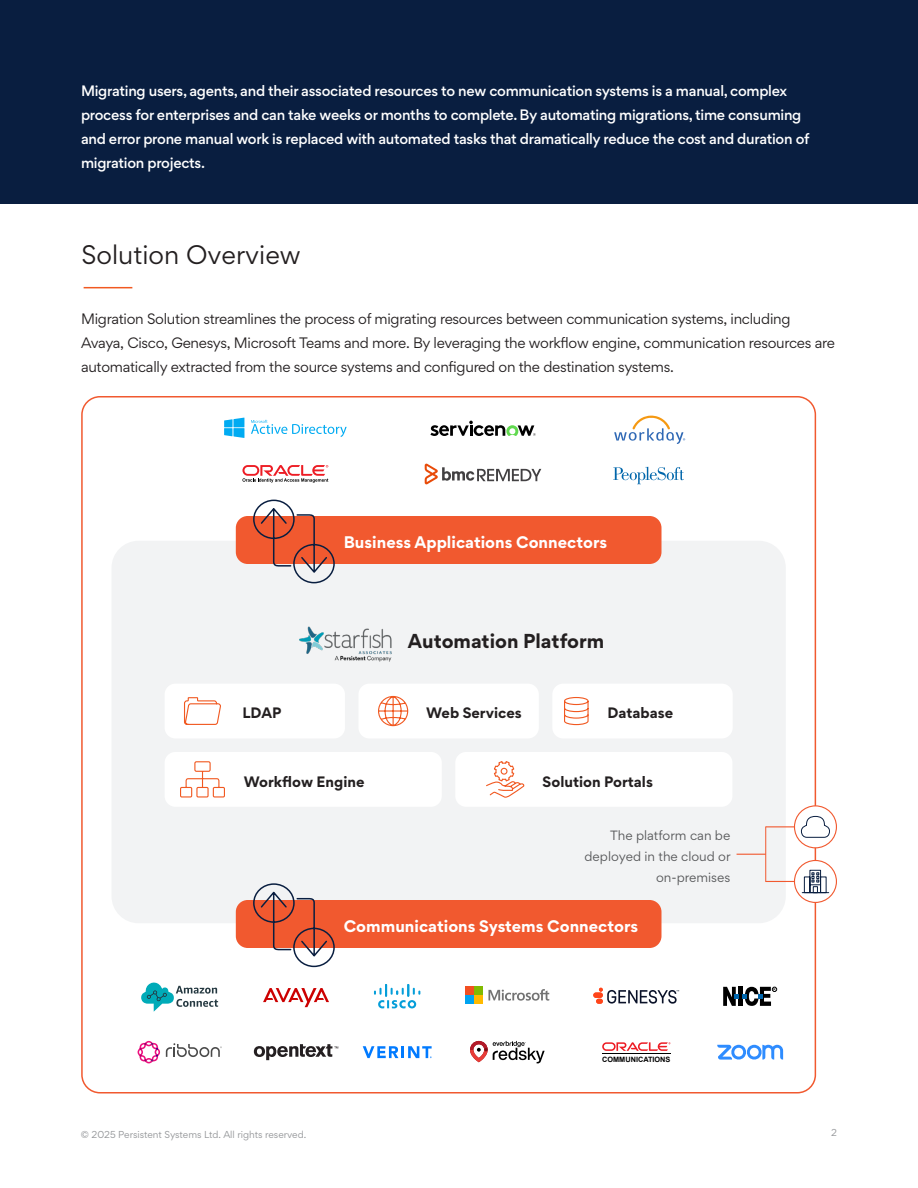
<style>
.page{position:relative;width:918px;height:1188px;background:#fff}
.page>*{position:absolute;margin:0;border:0;box-sizing:border-box;transform-origin:0 0}
.t1{font:24px "Gordita";color:#231f20}
.t2{font:700 18px "Gordita";color:#231f20}
.t3{font:700 15px "Gordita";color:#fff}
.t4{font:500 13.5px/24px "Gordita";letter-spacing:-.02em;color:#fff}
.t5{font:13.5px/24px "Gordita";letter-spacing:-.02em;color:#231f20}
.t6{font:700 13.5px "Gordita";color:#231f20}
.t7{font:12px/21px "Gordita";color:#57585a;text-align:right}
.t8{font:9px "Gordita";color:#939598}
.t9{font:700 7.35px "Arial";color:#000}
.s1{color:#fff}
</style>
<div class="page">
<div style="left:0;top:0;width:918px;height:204px;background:#091e40"></div>
<hr style="left:84px;top:287px;width:48px;height:1px;background:#f15921">
<svg style="left:224px;top:418px;width:21px;height:20px"></svg>
<svg style="left:251px;top:420px;width:96px;height:17px"></svg>
<svg style="left:614px;top:416px;width:71px;height:28px"></svg>
<svg style="left:242px;top:465px;width:86px;height:18px"></svg>
<svg style="left:425px;top:464px;width:116px;height:20px"></svg>
<div style="left:112px;top:541px;width:674px;height:382px;background:#f2f3f4;border-radius:27px"></div>
<hr style="left:765px;top:827px;width:1px;height:55px;background:#f1592f">
<svg style="left:766px;top:826px;width:28px;height:1px"></svg>
<svg style="left:766px;top:881px;width:28px;height:1px"></svg>
<svg style="left:737px;top:854px;width:29px;height:1px"></svg>
<div style="left:236px;top:516px;width:426px;height:48px;background:#f1592f;border-radius:12px"></div>
<div style="left:165px;top:752px;width:277px;height:55px;background:#fff;border-radius:11px"></div>
<div style="left:455px;top:752px;width:277px;height:55px;background:#fff;border-radius:11px"></div>
<div style="left:165px;top:684px;width:180px;height:54px;background:#fff;border-radius:11px"></div>
<div style="left:358px;top:684px;width:181px;height:54px;background:#fff;border-radius:11px"></div>
<div style="left:552px;top:684px;width:181px;height:54px;background:#fff;border-radius:11px"></div>
<div style="left:236px;top:900px;width:425px;height:48px;background:#f1592f;border-radius:12px"></div>
<svg style="left:564px;top:697px;width:25px;height:29px"></svg>
<svg style="left:486px;top:761px;width:39px;height:37px"></svg>
<svg style="left:723px;top:987px;width:54px;height:19px"></svg>
<svg style="left:263px;top:988px;width:66px;height:19px"></svg>
<svg style="left:141px;top:982px;width:77px;height:30px"></svg>
<svg style="left:488px;top:989px;width:61px;height:12px"></svg>
<div style="left:465px;top:986px;width:9px;height:9px;background:#f24f21"></div>
<div style="left:475px;top:986px;width:8px;height:9px;background:#80ba00"></div>
<div style="left:465px;top:996px;width:9px;height:8px;background:#00a3f0"></div>
<div style="left:475px;top:996px;width:8px;height:8px;background:#ffba00"></div>
<svg style="left:254px;top:1044px;width:84px;height:16px"></svg>
<svg style="left:602px;top:1042px;width:68px;height:9px"></svg>
<hr style="left:602px;top:1053px;width:68px;height:1px;background:#000">
<svg style="left:138px;top:1041px;width:22px;height:22px"></svg>
<svg style="left:166px;top:1043px;width:56px;height:14px"></svg>
<svg style="left:363px;top:1046px;width:69px;height:12px"></svg>
<svg style="left:717px;top:1045px;width:66px;height:15px"></svg>
<svg style="left:470px;top:1041px;width:75px;height:22px"></svg>
<svg style="left:378px;top:695px;width:31px;height:32px"></svg>
<svg style="left:180px;top:761px;width:45px;height:37px"></svg>
<svg style="left:184px;top:697px;width:37px;height:28px"></svg>
<svg style="left:794px;top:806px;width:42px;height:42px"></svg>
<div style="left:794px;top:805px;width:43px;height:43px;border:1px solid #f1592f;border-radius:50%"></div>
<svg style="left:794px;top:860px;width:42px;height:42px"></svg>
<div style="left:794px;top:860px;width:43px;height:43px;border:1px solid #f1592f;border-radius:50%"></div>
<svg style="left:801px;top:816px;width:29px;height:48px"></svg>
<svg style="left:801px;top:870px;width:28px;height:23px"></svg>
<svg style="left:374px;top:984px;width:46px;height:24px"></svg>
<svg style="left:430px;top:421px;width:106px;height:15px"></svg>
<svg style="left:593px;top:987px;width:86px;height:17px"></svg>
<svg style="left:613px;top:467px;width:71px;height:17px"></svg>
<svg style="left:253px;top:499px;width:82px;height:85px"></svg>
<svg style="left:253px;top:883px;width:82px;height:85px"></svg>
<img style="left:299px;top:626px;width:93px;height:36px">
<p class="t4" style="left:81px;top:79px;width:730px">Migrating users, agents, and their associated resources to new communication systems is a manual, complex process for enterprises and can take weeks or months to complete. By automating migrations, time consuming and error prone manual work is replaced with automated tasks that dramatically reduce the cost and duration of migration projects.</p>
<h2 class="t1" style="left:81px;top:237px;width:221px">Solution Overview</h2>
<p class="t5" style="left:81px;top:306px;width:755px">Migration Solution streamlines the process of migrating resources between communication systems, including<br>Avaya, Cisco, Genesys, Microsoft Teams and more. By leveraging the workflow engine, communication resources are automatically extracted from the source systems and configured on the destination systems.</p>
<h2 class="t3" style="left:344px;top:530px;width:265px">Business Applications Connectors</h2>
<h2 class="t2" style="left:408px;top:627px;width:198px">Automation Platform</h2>
<h2 class="t6" style="left:242px;top:702px;width:41px">LDAP</h2>
<h2 class="t6" style="left:426px;top:702px;width:97px">Web Services</h2>
<h2 class="t6" style="left:608px;top:702px;width:67px">Database</h2>
<h2 class="t6" style="left:244px;top:771px;width:122px">Workflow Engine</h2>
<h2 class="t6" style="left:543px;top:771px;width:112px">Solution Portals</h2>
<h2 class="t7" style="left:585px;top:824px;width:148px">The platform can be deployed in the cloud or on-premises</h2>
<h2 class="t3" style="left:344px;top:914px;width:296px">Communications Systems Connectors</h2>
<p class="t9" style="left:602px;top:1054px;width:70px">COMMUNICATIONS</p>
<p class="t8" style="left:81px;top:1127px;width:227px">© 2025 Persistent Systems Ltd. All rights reserved.</p>
<p class="t8" style="left:831px;top:1126px;width:14px">2<span class="s1">2</span></p>
</div>
